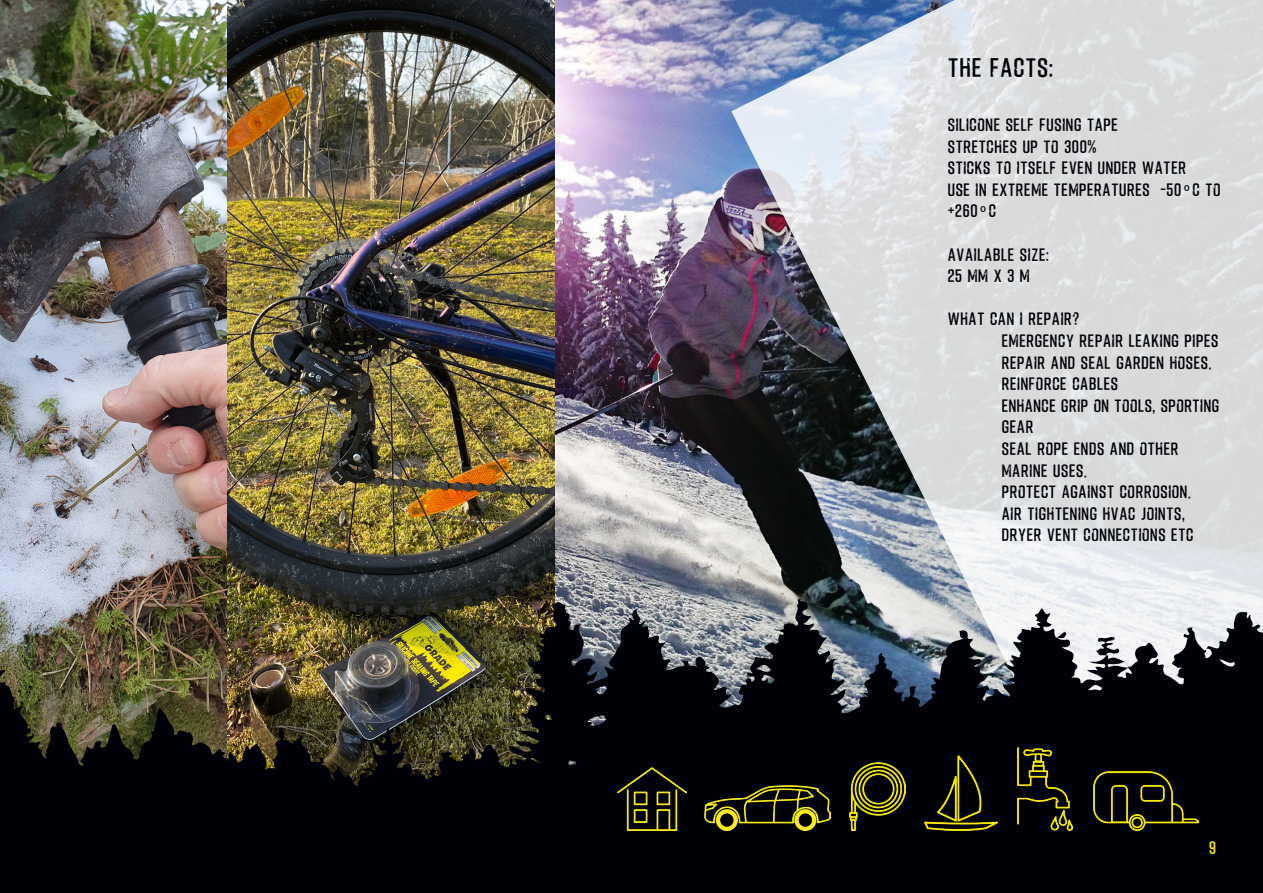
<style>
.page{position:relative;width:1263px;height:893px;background:#fff}
.page>*{position:absolute;margin:0;border:0;box-sizing:border-box;transform-origin:0 0}
.t1{font:27px "Fliped";color:#000008}
.t2{font:18px/21.6px "Fliped";color:#000008}
.t3{font:18px "Fliped";color:#f5ec09}
.s1{font-family:"Source Code Variable"}
</style>
<div class="page">
<img style="left:554px;top:0;width:177px;height:598px">
<svg style="left:731px;top:0;width:532px;height:598px;background:#bec0c5"></svg>
<img style="left:0;top:0;width:227px;height:598px">
<img style="left:227px;top:0;width:327px;height:598px">
<img style="left:0;top:598px;width:1263px;height:295px">
<img style="left:704px;top:785px;width:126px;height:46px">
<img style="left:850px;top:762px;width:55px;height:69px">
<img style="left:617px;top:767px;width:70px;height:64px">
<img style="left:1017px;top:748px;width:55px;height:83px">
<img style="left:924px;top:756px;width:74px;height:75px">
<img style="left:1093px;top:772px;width:106px;height:59px">
<p class="t1" style="left:947px;top:49px;width:108px">THE FACTS:</p>
<p class="t2" style="left:947px;top:112px;width:172px">SILICONE SELF FUSING TAPE</p>
<p class="t2" style="left:947px;top:133px;width:151px">STRETCHES UP TO 300%</p>
<p class="t2" style="left:947px;top:155px;width:241px">STICKS TO ITSELF EVEN UNDER WATER</p>
<p class="t2" style="left:947px;top:177px;width:275px">USE IN EXTREME TEMPERATURES -50<span class="s1">0</span>C TO +260<span class="s1">0</span>C</p>
<p class="t2" style="left:947px;top:241px;width:103px">AVAILABLE SIZE:</p>
<p class="t2" style="left:947px;top:263px;width:84px">25 MM X 3 M</p>
<p class="t2" style="left:947px;top:306px;width:134px">WHAT CAN I REPAIR?</p>
<p class="t2" style="left:1001px;top:328px;width:219px">EMERGENCY REPAIR LEAKING PIPES</p>
<p class="t2" style="left:1001px;top:349px;width:212px">REPAIR AND SEAL GARDEN HOSES.</p>
<p class="t2" style="left:1001px;top:371px;width:119px">REINFORCE CABLES</p>
<p class="t2" style="left:1001px;top:393px;width:219px">ENHANCE GRIP ON TOOLS, SPORTING<br>GEAR</p>
<p class="t2" style="left:1001px;top:436px;width:179px">SEAL ROPE ENDS AND OTHER<br>MARINE USES.</p>
<p class="t2" style="left:1001px;top:479px;width:191px">PROTECT AGAINST CORROSION.</p>
<p class="t2" style="left:1001px;top:501px;width:194px">AIR TIGHTENING HVAC JOINTS,<br>DRYER VENT CONNECTIONS ETC</p>
<p class="t3" style="left:1209px;top:835px;width:9px">9</p>
</div>
